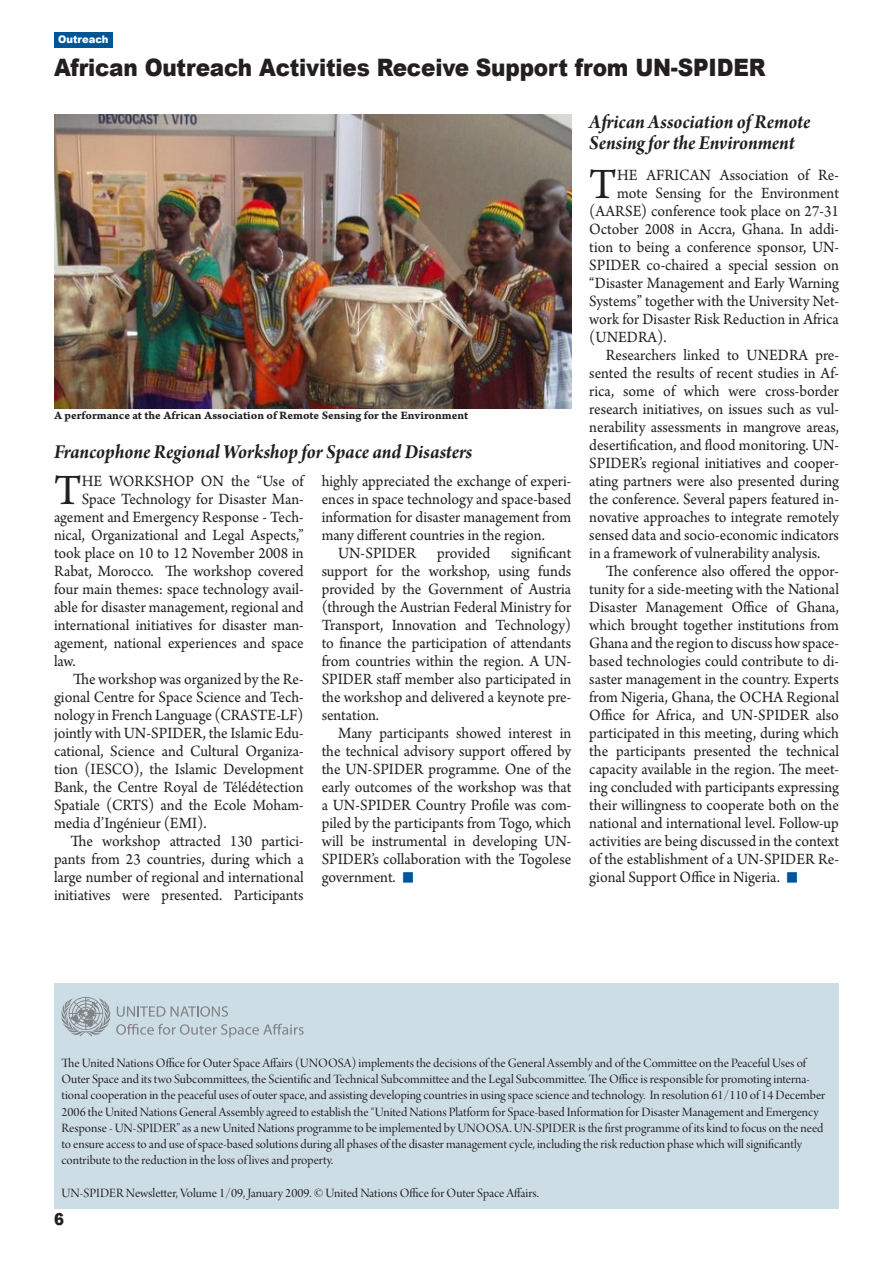
<style>
.page{position:relative;width:893px;height:1263px;background:#fff}
.page>*{position:absolute;margin:0;border:0;box-sizing:border-box;transform-origin:0 0}
.SPIDER_Body_DropCap{font:45.6px "Arno Pro";color:#231f20;scale:.95 1}
.t1{font:900 24px "Arial";letter-spacing:-.01em;color:#231f20;scale:.9 1}
.t2{font:21px/21px "Arno Pro Bold Italic Subhead";letter-spacing:-.005em;color:#231f20;scale:.95 1}
.SPIDER_Body_Indented{font:16.5px/18px "Arno Pro";color:#231f20;text-align:justify;scale:.95 1}
.SPIDER_Body_DropCap-2{font:16.5px "Arno Pro";color:#231f20;scale:.95 1}
.t3{font:900 16.5px "Arial";color:#231f20;scale:.9 1}
.t4{font:13.5px/16.2px "Arno Pro Display";color:#231f20}
.t5{font:12px "Arno Pro Bold Caption";color:#231f20}
.t6{font:900 10.5px "Arial";color:#fff;scale:.95 1}
.s1{color:#005595}
</style>
<div class="page">
<img style="left:54px;top:114px;width:517px;height:294px">
<div style="left:54px;top:984px;width:785px;height:225px;background:#cddde6"></div>
<svg style="left:61px;top:997px;width:243px;height:40px"></svg>
<div style="left:54px;top:32px;width:59px;height:15px;background:#005595"></div>
<p class="t6" style="left:58px;top:32px;width:55px">Outreach</p>
<p class="t1" style="left:54px;top:50px;width:792px">African Outreach Activities Receive Support from UN-SPIDER</p>
<p class="t2" style="left:589px;top:113px;width:234px">African Association of Remote<br>Sensing for the Environment</p>
<p class="t5" style="left:54px;top:408px;width:416px">A performance at the African Association of Remote Sensing for the Environment</p>
<p class="t2" style="left:54px;top:442px;width:442px">Francophone Regional Workshop for Space and Disasters</p>
<p class="SPIDER_Body_DropCap" style="left:54px;top:464px;width:31px">T</p>
<p class="SPIDER_Body_DropCap-2" style="left:82px;top:472px;width:235px">HE WORKSHOP ON the “Use of</p>
<p class="SPIDER_Body_Indented" style="left:322px;top:473px;width:264px">highly appreciated the exchange of experi&shy;ences in space technology and space-based information for disaster management from many different countries in the region.</p>
<p class="SPIDER_Body_Indented" style="left:338px;top:545px;width:84px">UN-SPIDER</p>
<p class="SPIDER_Body_Indented" style="left:437px;top:545px;width:57px">provided</p>
<p class="SPIDER_Body_DropCap-2" style="left:82px;top:490px;width:235px">Space Technology for Disaster Man-</p>
<p class="SPIDER_Body_DropCap-2" style="left:54px;top:508px;width:264px">agement and Emergency Response - Tech-</p>
<p class="SPIDER_Body_DropCap-2" style="left:54px;top:526px;width:264px">nical, Organizational and Legal Aspects,”</p>
<p class="SPIDER_Body_DropCap-2" style="left:54px;top:544px;width:264px">took place on 10 to 12 November 2008 in</p>
<p class="SPIDER_Body_DropCap-2" style="left:54px;top:562px;width:264px">Rabat, Morocco. The workshop covered</p>
<p class="SPIDER_Body_DropCap-2" style="left:54px;top:580px;width:264px">four main themes: space technology avail-</p>
<p class="SPIDER_Body_DropCap-2" style="left:54px;top:598px;width:264px">able for disaster management, regional and</p>
<p class="SPIDER_Body_DropCap-2" style="left:54px;top:616px;width:264px">international initiatives for disaster man-</p>
<p class="SPIDER_Body_DropCap-2" style="left:54px;top:634px;width:264px">agement, national experiences and space</p>
<p class="SPIDER_Body_DropCap-2" style="left:54px;top:652px;width:24px">law.</p>
<p class="SPIDER_Body_Indented" style="left:54px;top:671px;width:264px;text-indent:19px">The workshop was organized by the Re&shy;gional Centre for Space Science and Tech&shy;nology in French Language (CRASTE-LF) jointly with UN-SPIDER, the Islamic Edu&shy;cational, Science and Cultural Organiza&shy;tion (IESCO), the Islamic Development Bank, the Centre Royal de Télédétection Spatiale (CRTS) and the Ecole Moham&shy;media d’Ingénieur (EMI).</p>
<p class="SPIDER_Body_Indented" style="left:54px;top:833px;width:264px;text-indent:16px">The workshop attracted 130 partici&shy;pants from 23 countries, during which a large number of regional and international initiatives were presented. Participants</p>
<p class="SPIDER_Body_Indented" style="left:322px;top:545px;width:264px;text-indent:189px">significant support for the workshop, using funds provided by the Government of Austria (through the Austrian Federal Ministry for Transport, Innovation and Technology) to finance the participation of attendants from countries within the region. A UN-SPIDER staff member also participated in the workshop and delivered a keynote pre&shy;sentation.</p>
<p class="SPIDER_Body_Indented" style="left:322px;top:725px;width:264px;text-indent:16px">Many participants showed interest in the technical advisory support offered by the UN-SPIDER programme. One of the early outcomes of the workshop was that a UN-SPIDER Country Profile was com&shy;piled by the participants from Togo, which will be instrumental in developing UN-SPIDER’s collaboration with the Togolese government. <span class="s1">■</span></p>
<p class="SPIDER_Body_DropCap" style="left:589px;top:158px;width:31px">T</p>
<p class="SPIDER_Body_DropCap-2" style="left:617px;top:166px;width:235px">HE AFRICAN Association of Re-</p>
<p class="SPIDER_Body_DropCap-2" style="left:617px;top:184px;width:235px">mote Sensing for the Environment</p>
<p class="SPIDER_Body_DropCap-2" style="left:589px;top:202px;width:264px">(AARSE) conference took place on 27-31</p>
<p class="SPIDER_Body_DropCap-2" style="left:589px;top:220px;width:264px">October 2008 in Accra, Ghana. In addi-</p>
<p class="SPIDER_Body_DropCap-2" style="left:589px;top:238px;width:264px">tion to being a conference sponsor, UN-</p>
<p class="SPIDER_Body_DropCap-2" style="left:589px;top:256px;width:264px">SPIDER co-chaired a special session on</p>
<p class="SPIDER_Body_DropCap-2" style="left:589px;top:274px;width:264px">“Disaster Management and Early Warning</p>
<p class="SPIDER_Body_DropCap-2" style="left:589px;top:292px;width:264px">Systems” together with the University Net-</p>
<p class="SPIDER_Body_DropCap-2" style="left:589px;top:310px;width:264px">work for Disaster Risk Reduction in Africa</p>
<p class="SPIDER_Body_DropCap-2" style="left:589px;top:328px;width:83px">(UNEDRA).</p>
<p class="SPIDER_Body_Indented" style="left:589px;top:347px;width:264px;text-indent:16px">Researchers linked to UNEDRA pre&shy;sented the results of recent studies in Af&shy;rica, some of which were cross-border research initiatives, on issues such as vul&shy;nerability assessments in mangrove areas, desertification, and flood monitoring. UN-SPIDER’s regional initiatives and cooper&shy;ating partners were also presented during the conference. Several papers featured in&shy;novative approaches to integrate remotely sensed data and socio-economic indicators in a framework of vulnerability analysis.</p>
<p class="SPIDER_Body_Indented" style="left:589px;top:563px;width:264px;text-indent:16px">The conference also offered the oppor&shy;tunity for a side-meeting with the National Disaster Management Office of Ghana, which brought together institutions from Ghana and the region to discuss how space&shy;based technologies could contribute to di&shy;saster management in the country. Experts from Nigeria, Ghana, the OCHA Regional Office for Africa, and UN-SPIDER also participated in this meeting, during which the participants presented the technical capacity available in the region. The meet&shy;ing concluded with participants expressing their willingness to cooperate both on the national and international level. Follow-up activities are being discussed in the context of the establishment of a UN-SPIDER Re&shy;gional Support Office in Nigeria. <span class="s1">■</span></p>
<p class="t4" style="left:62px;top:1056px;width:765px">The United Nations Office for Outer Space Affairs (UNOOSA) implements the decisions of the General Assembly and of the Committee on the Peaceful Uses of Outer Space and its two Subcommittees, the Scientific and Technical Subcommittee and the Legal Subcommittee. The Office is responsible for promoting interna&shy;tional cooperation in the peaceful uses of outer space, and assisting developing countries in using space science and technology. In resolution 61/110 of 14 December 2006 the United Nations General Assembly agreed to establish the “United Nations Platform for Space-based Information for Disaster Management and Emergency Response - UN-SPIDER” as a new United Nations programme to be implemented by UNOOSA. UN-SPIDER is the first programme of its kind to focus on the need to ensure access to and use of space-based solutions during all phases of the disaster management cycle, including the risk reduction phase which will significantly contribute to the reduction in the loss of lives and property.</p>
<p class="t4" style="left:62px;top:1185px;width:479px">UN-SPIDER Newsletter, Volume 1/09, January 2009. © United Nations Office for Outer Space Affairs.</p>
<p class="t3" style="left:54px;top:1207px;width:13px">6</p>
</div>
